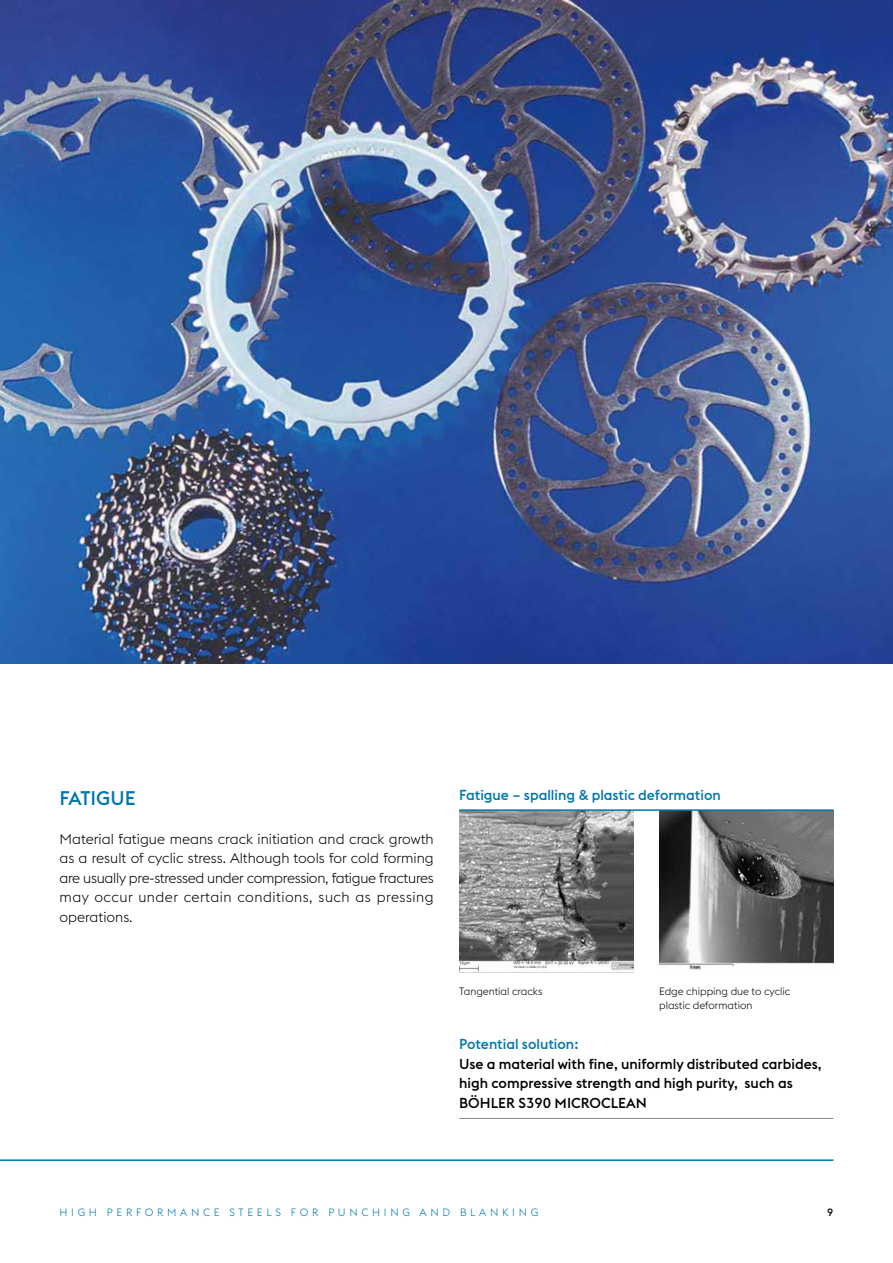
<style>
.page{position:relative;width:893px;height:1263px;background:#fff}
.page>*{position:absolute;margin:0;border:0;box-sizing:border-box;transform-origin:0 0}
.t1{font:500 19.5px "voestalpine";color:#0078ab}
.t2{font:300 14.25px/19.5px "voestalpine";letter-spacing:.035em;color:#000;text-align:justify}
.t3{font:500 14.25px/19.5px "voestalpine";color:#000}
.t4{font:500 14.25px "voestalpine";color:#0078ab}
.t5{font:300 10.5px/13.5px "voestalpine";color:#000}
.t6{font:300 10.5px "voestalpine";letter-spacing:.35em;color:#0078ab}
.t7{font:500 10.5px "voestalpine";color:#000}
</style>
<div class="page">
<img style="left:0;top:0;width:893px;height:663px">
<img style="left:459px;top:811px;width:175px;height:161px">
<img style="left:659px;top:811px;width:174px;height:158px">
<hr style="left:459px;top:809px;width:374px;height:2px;background:#0078ab">
<hr style="left:0;top:1159px;width:833px;height:2px;background:#0078ab">
<hr style="left:459px;top:1118px;width:374px;height:1px;background:#878787">
<h1 class="t1" style="left:60px;top:786px;width:78px">FATIGUE</h1>
<p class="t2" style="left:60px;top:829px;width:376px">Material fatigue means crack initiation and crack growth as a result of cyclic stress. Although tools for cold forming are usually pre-stressed under compression, fatigue fractures may occur under certain conditions, such as pressing operations.</p>
<p class="t4" style="left:459px;top:787px;width:263px">Fatigue – spalling &amp; plastic deformation</p>
<p class="t5" style="left:459px;top:985px;width:85px">Tangential cracks</p>
<p class="t5" style="left:659px;top:985px;width:133px">Edge chipping due to cyclic plastic deformation</p>
<p class="t4" style="left:459px;top:1035px;width:121px">Potential solution:</p>
<p class="t3" style="left:459px;top:1054px;width:364px">Use a material with fine, uniformly distributed carbides, high compressive strength and high purity, such as<br>BÖHLER S390 MICROCLEAN</p>
<p class="t6" style="left:60px;top:1206px;width:480px">HIGH PERFORMANCE STEELS FOR PUNCHING AND BLANKING</p>
<p class="t7" style="left:827px;top:1205px;width:8px">9</p>
</div>
